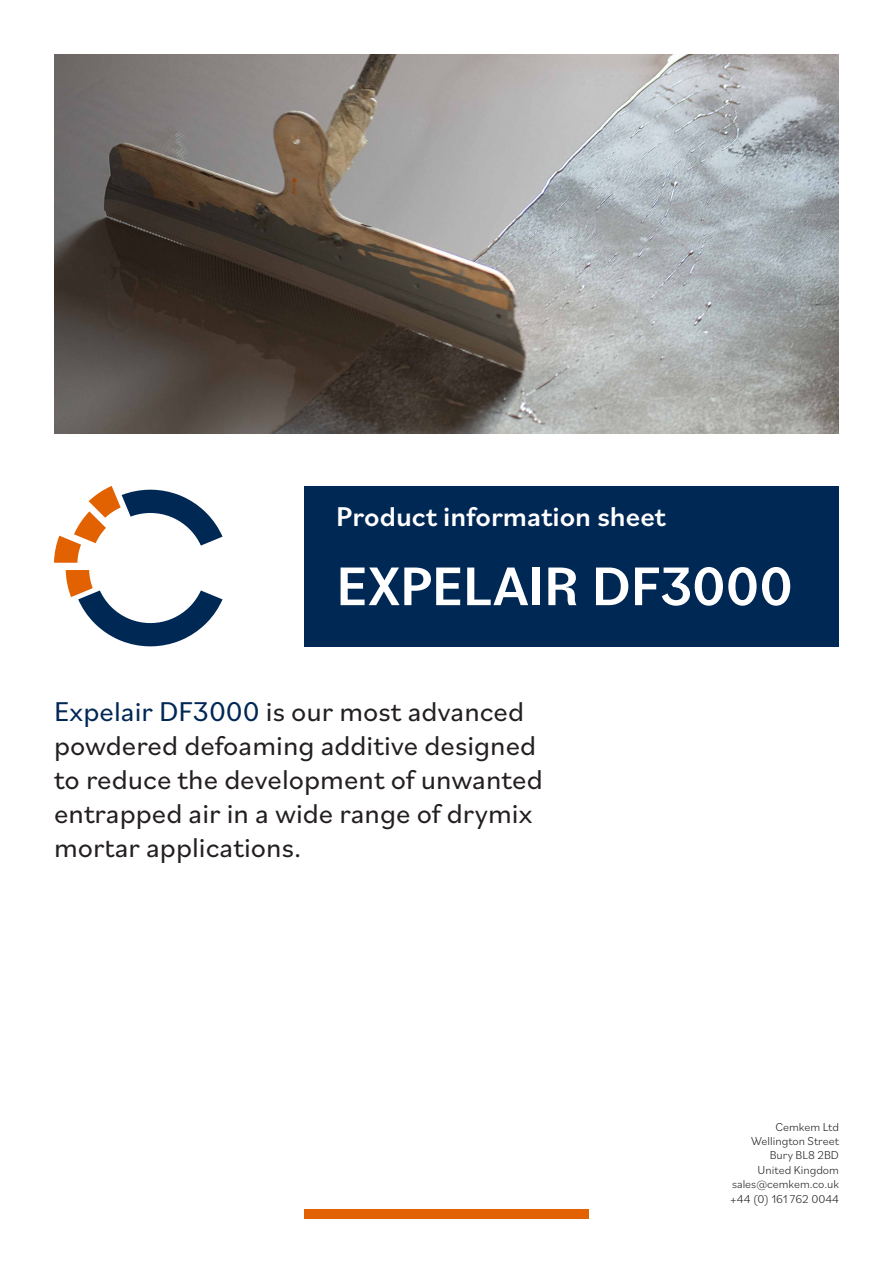
<style>
.page{position:relative;width:893px;height:1263px;background:#fff}
.page>*{position:absolute;margin:0;border:0;box-sizing:border-box;transform-origin:0 0}
.t1{font:500 57px "Bilo";letter-spacing:-.005em;color:#fff}
.t2{font:28.5px/34.2px "Bilo";color:#231f20}
.t3{font:500 28.5px "Bilo";color:#fff}
.t4{font:300 12px "Bilo";color:#231f20}
.s1{color:#002855}
</style>
<div class="page">
<svg style="left:54px;top:486px;width:169px;height:77px"></svg>
<svg style="left:66px;top:570px;width:157px;height:76px"></svg>
<div style="left:304px;top:1209px;width:285px;height:9px;background:#e26101"></div>
<div style="left:304px;top:486px;width:535px;height:160px;background:#002855"></div>
<img style="left:54px;top:54px;width:785px;height:379px">
<p class="t3" style="left:336px;top:497px;width:331px">Product information sheet</p>
<p class="t1" style="left:336px;top:547px;width:458px">EXPELAIR DF3000</p>
<p class="t2" style="left:54px;top:693px;width:490px"><span class="s1">Expelair DF3000</span> is our most advanced powdered defoaming additive designed to reduce the development of unwanted entrapped air in a wide range of drymix mortar applications.</p>
<p class="t4" style="left:775px;top:1118px;width:65px">Cemkem Ltd</p>
<p class="t4" style="left:751px;top:1132px;width:89px">Wellington Street</p>
<p class="t4" style="left:770px;top:1147px;width:71px">Bury BL8 2BD</p>
<p class="t4" style="left:758px;top:1161px;width:83px">United Kingdom</p>
<p class="t4" style="left:732px;top:1176px;width:108px">sales@cemkem.co.uk</p>
<p class="t4" style="left:730px;top:1190px;width:111px">+44 (0) 161 762 0044</p>
</div>
